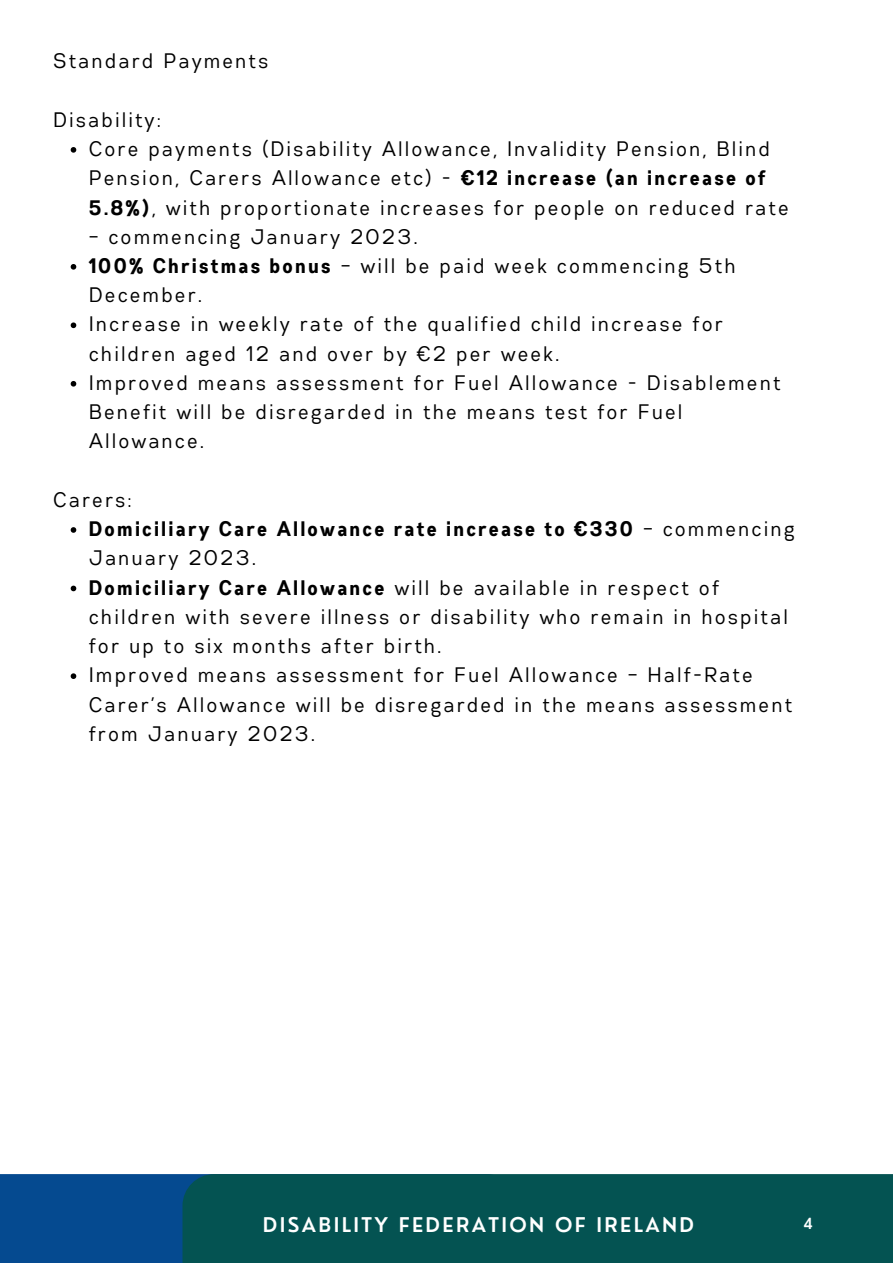
<style>
.page{position:relative;width:893px;height:1264px;background:#fff}
.page>*{position:absolute;margin:0;border:0;box-sizing:border-box;transform-origin:0 0}
.t1{font:21px/29.2px "Gabriel Sans Cond";letter-spacing:.12em;color:#000}
.t2{font:600 19.8px "Nourd";letter-spacing:.12em;color:#fff}
.t3{font:600 15px "Nourd";color:#fff}
.s1{font-weight:700}
</style>
<div class="page">
<div style="left:0;top:1174px;width:182px;height:88px;background:#054a90"></div>
<div style="left:182px;top:1174px;width:710px;height:88px;background:#045352"></div>
<svg style="left:71px;top:147px;width:5px;height:6px"></svg>
<svg style="left:71px;top:264px;width:5px;height:5px"></svg>
<svg style="left:71px;top:322px;width:5px;height:6px"></svg>
<svg style="left:71px;top:381px;width:5px;height:5px"></svg>
<svg style="left:71px;top:527px;width:5px;height:6px"></svg>
<svg style="left:71px;top:585px;width:5px;height:6px"></svg>
<svg style="left:71px;top:673px;width:5px;height:6px"></svg>
<p class="t1" style="left:54px;top:48px;width:216px">Standard Payments</p>
<p class="t1" style="left:54px;top:106px;width:109px">Disability:</p>
<p class="t1" style="left:89px;top:135px;width:701px">Core payments (Disability Allowance, Invalidity Pension, Blind<br>Pension, Carers Allowance etc) - <span class="s1">€12 increase (an increase of<br>5.8%)</span>, with proportionate increases for people on reduced rate</p>
<p class="t1" style="left:89px;top:223px;width:692px">– commencing January 2023.<br><span class="s1">100% Christmas bonus</span> – will be paid week commencing 5th December.<br>Increase in weekly rate of the qualified child increase for children aged 12 and over by €2 per week.<br>Improved means assessment for Fuel Allowance - Disablement Benefit will be disregarded in the means test for Fuel Allowance.</p>
<p class="t1" style="left:54px;top:486px;width:80px">Carers:</p>
<p class="t1" style="left:89px;top:515px;width:707px"><span class="s1">Domiciliary Care Allowance rate increase to €330</span> – commencing January 2023.<br><span class="s1">Domiciliary Care Allowance</span> will be available in respect of children with severe illness or disability who remain in hospital for up to six months after birth.<br>Improved means assessment for Fuel Allowance – Half-Rate Carer’s Allowance will be disregarded in the means assessment from January 2023.</p>
<p class="t2" style="left:263px;top:1212px;width:432px">DISABILITY FEDERATION OF IRELAND</p>
<p class="t3" style="left:803px;top:1213px;width:11px">4</p>
</div>
